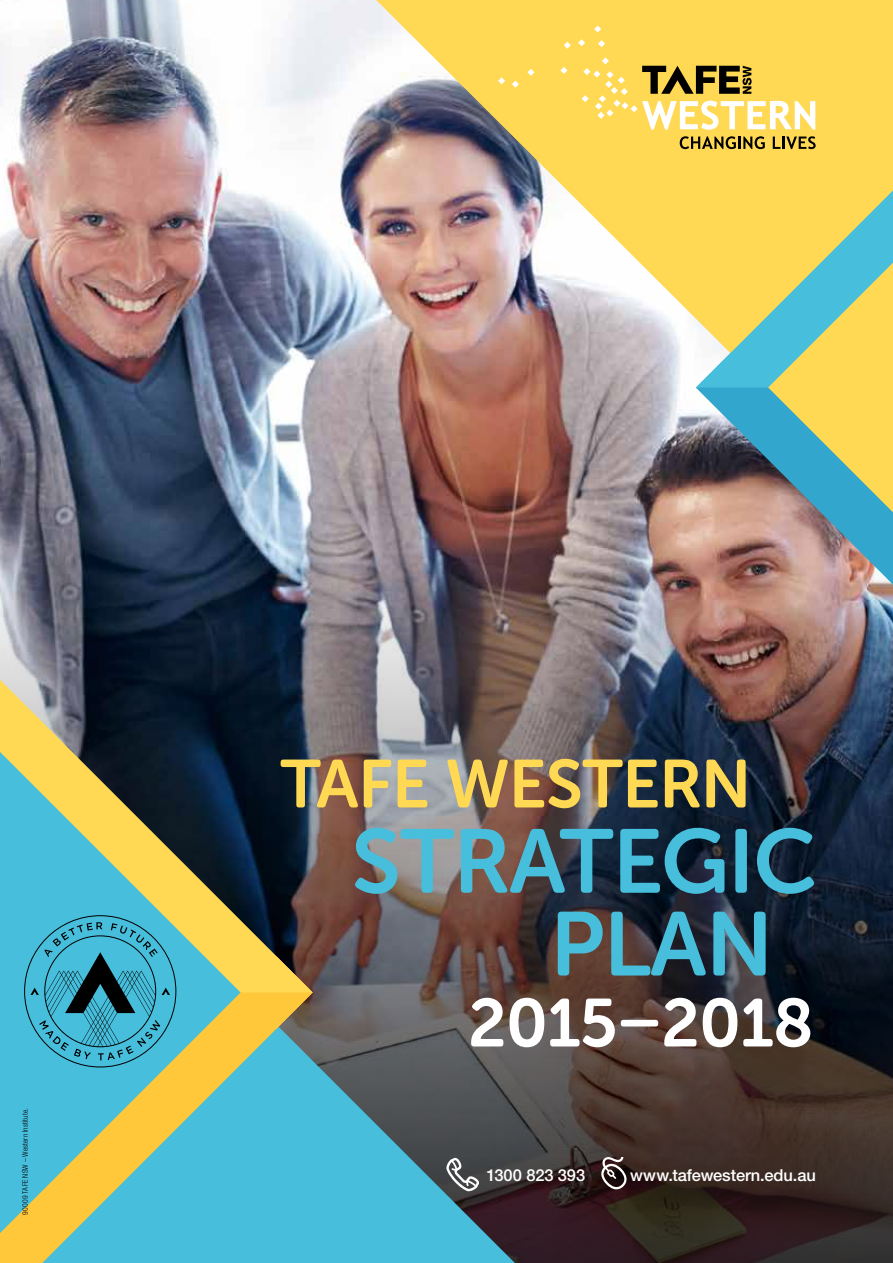
<style>
.page{position:relative;width:893px;height:1263px;background:#fff}
.page>*{position:absolute;margin:0;border:0;box-sizing:border-box;transform-origin:0 0}
.t1{font:90px "Museo Sans Rounded 700";letter-spacing:-.01em;color:#47bedb}
.t2{font:67.5px "Museo Sans Rounded 700";letter-spacing:-.01em;color:#ffd854}
.t3{font:67.5px "Museo Sans Rounded 700";letter-spacing:-.01em;color:#fff}
.t4{font:500 16.5px "Helvetica Neue LT Std";letter-spacing:-.005em;color:#fff}
.t5{font:300 condensed 7.5px "Helvetica Neue LT Std";letter-spacing:.02em;color:#000}
</style>
<div class="page">
<img style="left:0;top:0;width:696px;height:563px">
<img style="left:0;top:563px;width:893px;height:700px">
<img style="left:376px;top:0;width:517px;height:515px">
<svg style="left:594px;top:26px;width:7px;height:7px"></svg>
<svg style="left:598px;top:40px;width:7px;height:7px"></svg>
<svg style="left:578px;top:39px;width:7px;height:7px"></svg>
<svg style="left:564px;top:42px;width:7px;height:7px"></svg>
<svg style="left:498px;top:77px;width:7px;height:7px"></svg>
<svg style="left:512px;top:81px;width:7px;height:7px"></svg>
<svg style="left:527px;top:69px;width:7px;height:7px"></svg>
<svg style="left:560px;top:67px;width:7px;height:7px"></svg>
<svg style="left:680px;top:136px;width:85px;height:13px"></svg>
<svg style="left:773px;top:136px;width:43px;height:13px"></svg>
<svg style="left:582px;top:57px;width:233px;height:73px;background:#e7ca68"></svg>
<svg style="left:313px;top:748px;width:202px;height:515px;background:#657277"></svg>
<svg style="left:601px;top:1157px;width:26px;height:34px"></svg>
<svg style="left:446px;top:1157px;width:33px;height:34px"></svg>
<svg style="left:696px;top:190px;width:197px;height:161px;background:#ccd17b"></svg>
<svg style="left:696px;top:351px;width:197px;height:36px;background:#bad194"></svg>
<img style="left:696px;top:387px;width:197px;height:328px">
<svg style="left:0;top:680px;width:313px;height:276px;background:#506b61"></svg>
<svg style="left:0;top:956px;width:313px;height:36px;background:#6aa799"></svg>
<svg style="left:0;top:992px;width:313px;height:271px;background:#6fbaaf"></svg>
<p class="t5" style="left:21px;top:1215px;width:108px;rotate:-90deg">90009 TAFE NSW – Western Institute.</p>
<h2 class="t2" style="left:280px;top:746px;width:472px">TAFE WESTERN</h2>
<h1 class="t1" style="left:351px;top:811px;width:467px">STRATEGIC</h1>
<h1 class="t1" style="left:550px;top:894px;width:224px">PLAN</h1>
<h2 class="t3" style="left:468px;top:985px;width:347px">2015–2018</h2>
<p class="t4" style="left:486px;top:1166px;width:100px">1300 823 393</p>
<p class="t4" style="left:630px;top:1166px;width:187px">www.tafewestern.edu.au</p>
</div>
